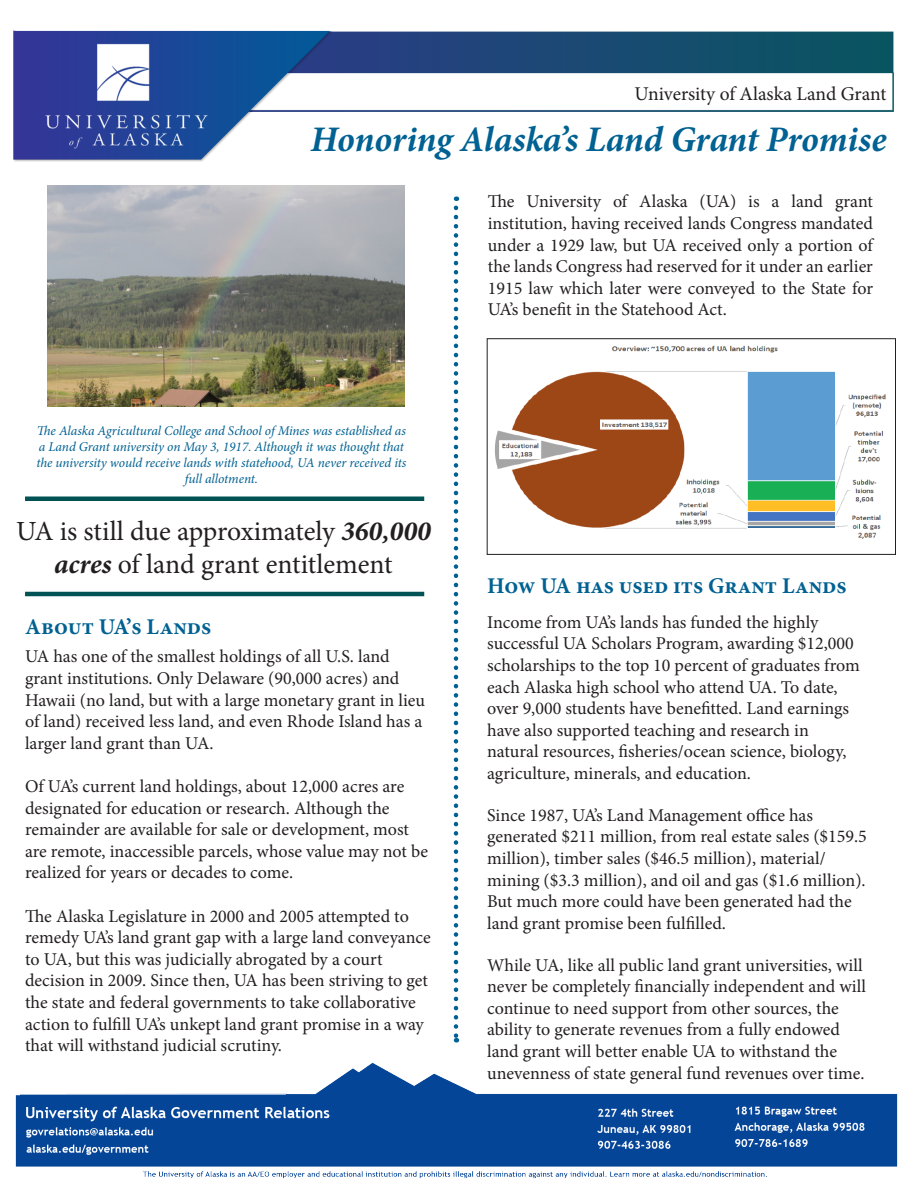
<style>
.page{position:relative;width:918px;height:1188px;background:#fff}
.page>*{position:absolute;margin:0;border:0;box-sizing:border-box;transform-origin:0 0}
.t1{font:italic 700 36px "Minion Pro";letter-spacing:-.005em;color:#006192}
.Body{font:27.75px/33.3px "Minion Pro";letter-spacing:-.005em;color:#231f20;text-align:center}
.Body-2{font:700 22.5px "Minion Pro";color:#006192}
.t2{font:19.5px "Minion Pro";letter-spacing:-.005em;color:#231f20}
.Body-3{font:18px/21.6px "Minion Pro";color:#231f20}
.t3{font:italic 13.35px/16px "Minion Pro";letter-spacing:-.005em;color:#006192;text-align:center}
.s1{font-weight:700;font-style:italic}
</style>
<div class="page">
<img style="left:13px;top:29px;width:885px;height:1150px">
<svg style="left:454px;top:208px;width:4px;height:834px"></svg>
<img style="left:48px;top:185px;width:356px;height:222px">
<div style="left:25px;top:496px;width:399px;height:5px;background:#005255"></div>
<hr style="left:25px;top:592px;width:399px;height:4px;background:#005255">
<img style="left:495px;top:342px;width:391px;height:204px">
<div style="left:487px;top:338px;width:409px;height:217px;border:1px solid #231f20"></div>
<p class="t2" style="left:635px;top:81px;width:253px">University of Alaska Land Grant</p>
<p class="t1" style="left:311px;top:114px;width:577px">Honoring Alaska’s Land Grant Promise</p>
<p class="t3" style="left:36px;top:423px;width:372px">The Alaska Agricultural College and School of Mines was established as a Land Grant university on May 3, 1917. Although it was thought that the university would receive lands with statehood, UA never received its full allotment.</p>
<p class="Body" style="left:16px;top:515px;width:416px">UA is still due approximately <span class="s1">360,000 acres</span> of land grant entitlement</p>
<p class="Body-2" style="left:25px;top:611px;width:188px">About UA’s Lands</p>
<p class="Body-3" style="left:25px;top:646px;width:402px">UA has one of the smallest holdings of all U.S. land grant institutions. Only Delaware (90,000 acres) and Hawaii (no land, but with a large monetary grant in lieu of land) received less land, and even Rhode Island has a larger land grant than UA.</p>
<p class="Body-3" style="left:25px;top:776px;width:405px">Of UA’s current land holdings, about 12,000 acres are designated for education or research. Although the remainder are available for sale or development, most are remote, inaccessible parcels, whose value may not be realized for years or decades to come.</p>
<p class="Body-3" style="left:25px;top:905px;width:407px">The Alaska Legislature in 2000 and 2005 attempted to remedy UA’s land grant gap with a large land conveyance to UA, but this was judicially abrogated by a court decision in 2009. Since then, UA has been striving to get the state and federal governments to take collaborative action to fulfill UA’s unkept land grant promise in a way that will withstand judicial scrutiny.</p>
<p class="Body-3" style="left:488px;top:191px;width:387px;text-align:justify">The University of Alaska (UA) is a land grant institution, having received lands Congress mandated under a 1929 law, but UA received only a portion of the lands Congress had reserved for it under an earlier 1915 law which later were conveyed to the State for UA’s benefit in the Statehood Act.</p>
<p class="Body-2" style="left:487px;top:570px;width:361px">How UA has used its Grant Lands</p>
<p class="Body-3" style="left:487px;top:611px;width:374px">Income from UA’s lands has funded the highly successful UA Scholars Program, awarding $12,000 scholarships to the top 10 percent of graduates from each Alaska high school who attend UA. To date, over 9,000 students have benefitted. Land earnings have also supported teaching and research in natural resources, fisheries/ocean science, biology, agriculture, minerals, and education.</p>
<p class="Body-3" style="left:487px;top:804px;width:381px">Since 1987, UA’s Land Management office has generated $211 million, from real estate sales ($159.5 million), timber sales ($46.5 million), material/ mining ($3.3 million), and oil and gas ($1.6 million).<br>But much more could have been generated had the land grant promise been fulfilled.</p>
<p class="Body-3" style="left:487px;top:954px;width:380px">While UA, like all public land grant universities, will never be completely financially independent and will continue to need support from other sources, the ability to generate revenues from a fully endowed land grant will better enable UA to withstand the unevenness of state general fund revenues over time.</p>
</div>
